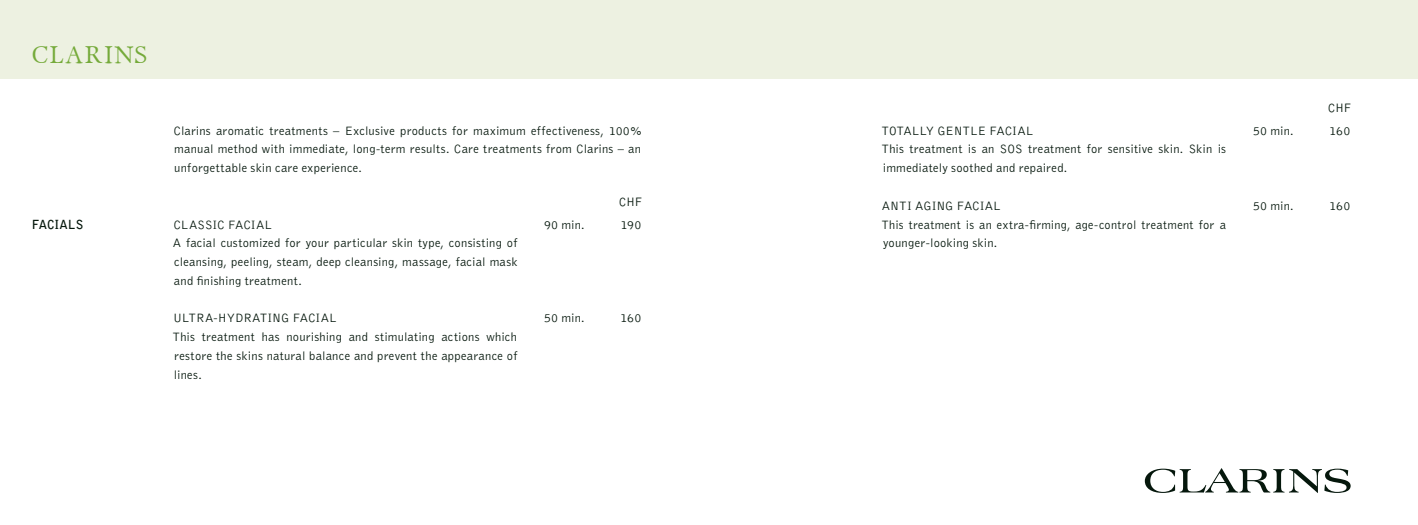
<style>
.page{position:relative;width:1418px;height:525px;background:#fff}
.page>*{position:absolute;margin:0;border:0;box-sizing:border-box;transform-origin:0 0}
.t1{font:25px "Miramar";letter-spacing:.055em;color:#75aa3a}
.t2{font:300 12.5px/18.8px "Bell Gothic Std";letter-spacing:.02em;color:#05170c;text-align:justify}
.t3{font:300 12.5px "Bell Gothic Std";letter-spacing:-.01em;color:#05170c}
.t4{font:300 12.5px "Bell Gothic Std";letter-spacing:-.005em;color:#05170c}
.t5{font:700 12.5px "Bell Gothic Std";color:#05170c}
.t6{font:300 12.5px "Bell Gothic";letter-spacing:-.02em;color:#05170c}
</style>
<div class="page">
<div style="left:0;top:0;width:1417px;height:78px;background:#edf1e1"></div>
<svg style="left:1144px;top:468px;width:206px;height:25px"></svg>
<h1 class="t1" style="left:32px;top:41px;width:116px">CLARINS</h1>
<p class="t5" style="left:32px;top:216px;width:53px">FACIALS</p>
<p class="t2" style="left:173px;top:121px;width:470px">Clarins aromatic treatments – Exclusive products for maximum effectiveness, 100% manual method with immediate, long-term results. Care treatments from Clarins – an unforgettable skin care experience.</p>
<p class="t6" style="left:619px;top:195px;width:25px">CHF</p>
<p class="t4" style="left:173px;top:217px;width:100px">CLASSIC FACIAL</p>
<p class="t2" style="left:544px;top:215px;width:42px">90 min.</p>
<p class="t2" style="left:621px;top:215px;width:22px">190</p>
<p class="t2" style="left:173px;top:234px;width:346px">A facial customized for your particular skin type, consisting of cleansing, peeling, steam, deep cleansing, massage, facial mask and finishing treatment.</p>
<p class="t3" style="left:173px;top:311px;width:165px">ULTRA-HYDRATING FACIAL</p>
<p class="t2" style="left:544px;top:309px;width:42px">50 min.</p>
<p class="t2" style="left:620px;top:309px;width:22px">160</p>
<p class="t2" style="left:172px;top:328px;width:346px">This treatment has nourishing and stimulating actions which restore the skins natural balance and prevent the appearance of lines.</p>
<p class="t6" style="left:1327px;top:101px;width:25px">CHF</p>
<p class="t3" style="left:881px;top:124px;width:153px">TOTALLY GENTLE FACIAL</p>
<p class="t2" style="left:1253px;top:121px;width:42px">50 min.</p>
<p class="t2" style="left:1329px;top:121px;width:22px">160</p>
<p class="t2" style="left:881px;top:140px;width:346px">This treatment is an SOS treatment for sensitive skin. Skin is immediately soothed and repaired.</p>
<p class="t4" style="left:881px;top:199px;width:121px">ANTI AGING FACIAL</p>
<p class="t2" style="left:1252px;top:196px;width:42px">50 min.</p>
<p class="t2" style="left:1329px;top:196px;width:22px">160</p>
<p class="t2" style="left:881px;top:215px;width:346px">This treatment is an extra-firming, age-control treatment for a younger-looking skin.</p>
</div>
